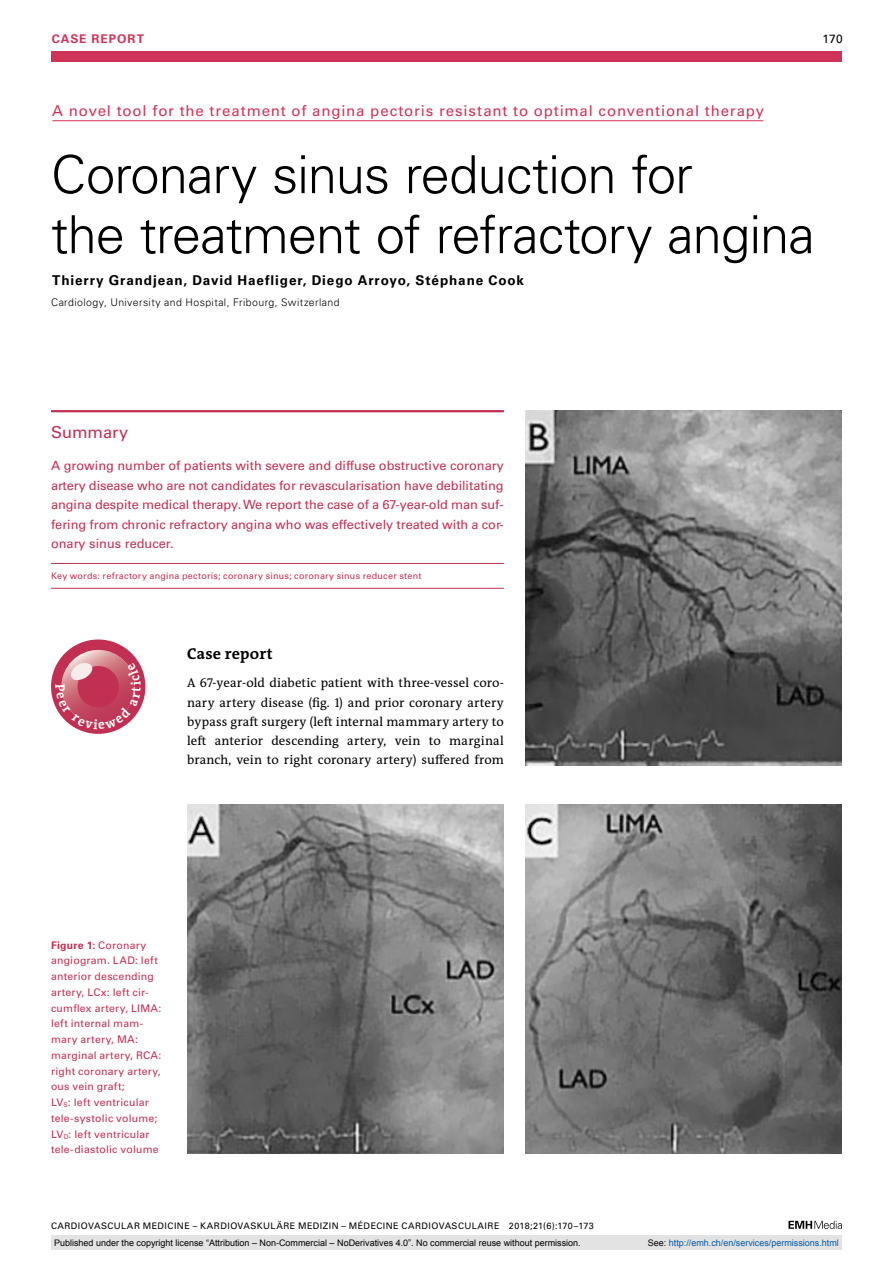
<style>
.page{position:relative;width:893px;height:1263px;background:#fff}
.page>*{position:absolute;margin:0;border:0;box-sizing:border-box;transform-origin:0 0}
.t1{font:300 52.5px/60px "Univers LT Std";letter-spacing:-.02em;color:#000}
.t2{font:16.5px "Univers LT Std";color:#c13052}
.t3{font:700 15.75px "The Antiqua B W7";letter-spacing:.015em;color:#000}
.t4{font:15px "Univers LT Std";letter-spacing:.055em;color:#d03358}
.t5{font:700 13.5px "Univers LT Std";letter-spacing:.065em;color:#000}
.t6{font:12.75px/19.5px "Univers LT Std";color:#c13052;text-align:justify}
.t7{font:12.75px/19.2px "The Antiqua B W5 Plain";letter-spacing:.01em;color:#000;text-align:justify}
.t8{font:700 12px "Univers LT Std";letter-spacing:.085em;color:#d03358}
.t9{font:12px "Univers LT Std";color:#000}
.t10{font:10.5px/15.8px "Univers LT Std";letter-spacing:.02em;color:#c13052}
.t11{font:300 10.5px "Univers LT Std";letter-spacing:.04em;color:#000}
.t12{font:9px "Arial";color:#000}
.t13{font:9px "Univers LT Std";letter-spacing:.05em;color:#000}
.t14{font:9px "Univers LT Std";letter-spacing:.03em;color:#c13052}
.t15{font:9px "Arial";color:#005ba9}
.s1{font-weight:700}
.s2{color:#000}
</style>
<div class="page">
<div style="left:51px;top:51px;width:791px;height:11px;background:#d03358"></div>
<svg style="left:788px;top:1221px;width:54px;height:8px"></svg>
<hr style="left:52px;top:120px;width:711px;height:1px;background:#d03358">
<hr style="left:51px;top:410px;width:453px;height:2px;background:#c13052">
<hr style="left:51px;top:563px;width:453px;height:1px;background:#c13052">
<hr style="left:51px;top:588px;width:453px;height:1px;background:#c13052">
<img style="left:187px;top:804px;width:317px;height:349px">
<img style="left:525px;top:411px;width:317px;height:355px">
<img style="left:525px;top:804px;width:317px;height:349px">
<div style="left:51px;top:1235px;width:791px;height:15px;background:#e3e3e3"></div>
<svg style="left:51px;top:639px;width:94px;height:95px"></svg>
<p class="t8" style="left:52px;top:31px;width:94px">CASE REPORT</p>
<p class="t9" style="left:822px;top:31px;width:22px">170</p>
<p class="t4" style="left:52px;top:102px;width:713px">A novel tool for the treatment of angina pectoris resistant to optimal conventional therapy</p>
<h1 class="t1" style="left:51px;top:145px;width:765px">Coronary sinus reduction for<br>the treatment of refractory angina</h1>
<p class="t5" style="left:52px;top:272px;width:473px">Thierry Grandjean, David Haefliger, Diego Arroyo, Stéphane Cook</p>
<p class="t11" style="left:51px;top:296px;width:290px">Cardiology, University and Hospital, Fribourg, Switzerland</p>
<p class="t2" style="left:51px;top:422px;width:79px">Summary</p>
<p class="t6" style="left:51px;top:456px;width:454px">A growing number of patients with severe and diffuse obstructive coronary artery disease who are not candidates for revascularisation have debilitating angina despite medical therapy. We report the case of a 67-year-old man suf&shy;fering from chronic refractory angina who was effectively treated with a cor&shy;onary sinus reducer.</p>
<p class="t14" style="left:51px;top:570px;width:372px">Key words: refractory angina pectoris; coronary sinus; coronary sinus reducer stent</p>
<p class="t3" style="left:187px;top:643px;width:87px">Case report</p>
<p class="t7" style="left:187px;top:674px;width:318px">A 67-year-old diabetic patient with three-vessel coro&shy;nary artery disease (fig. 1) and prior coronary artery bypass graft surgery (left internal mammary artery to left anterior descending artery, vein to marginal branch, vein to right coronary artery) suffered from</p>
<p class="t10" style="left:51px;top:937px;width:112px"><span class="s1">Figure 1:</span> Coronary angiogram. LAD: left anterior descending artery, LCx: left cir&shy;cumflex artery, LIMA: left internal mam&shy;mary artery, MA: marginal artery, RCA: right coronary artery, ous vein graft;<br>LV<sub>S</sub>: left ventricular tele-systolic volume;<br>LV<sub>D</sub>: left ventricular tele-diastolic volume</p>
<p class="t13" style="left:51px;top:1220px;width:544px">CARDIOVASCULAR MEDICINE – KARDIOVASKULÄRE MEDIZIN – MÉDECINE CARDIOVASCULAIRE 2018;21(6):170–173</p>
<p class="t12" style="left:54px;top:1237px;width:528px">Published under the copyright license “Attribution – Non-Commercial – NoDerivatives 4.0”. No commercial reuse without permission.</p>
<p class="t15" style="left:648px;top:1237px;width:193px"><span class="s2">See:</span> http://emh.ch/en/services/permissions.html</p>
</div>
